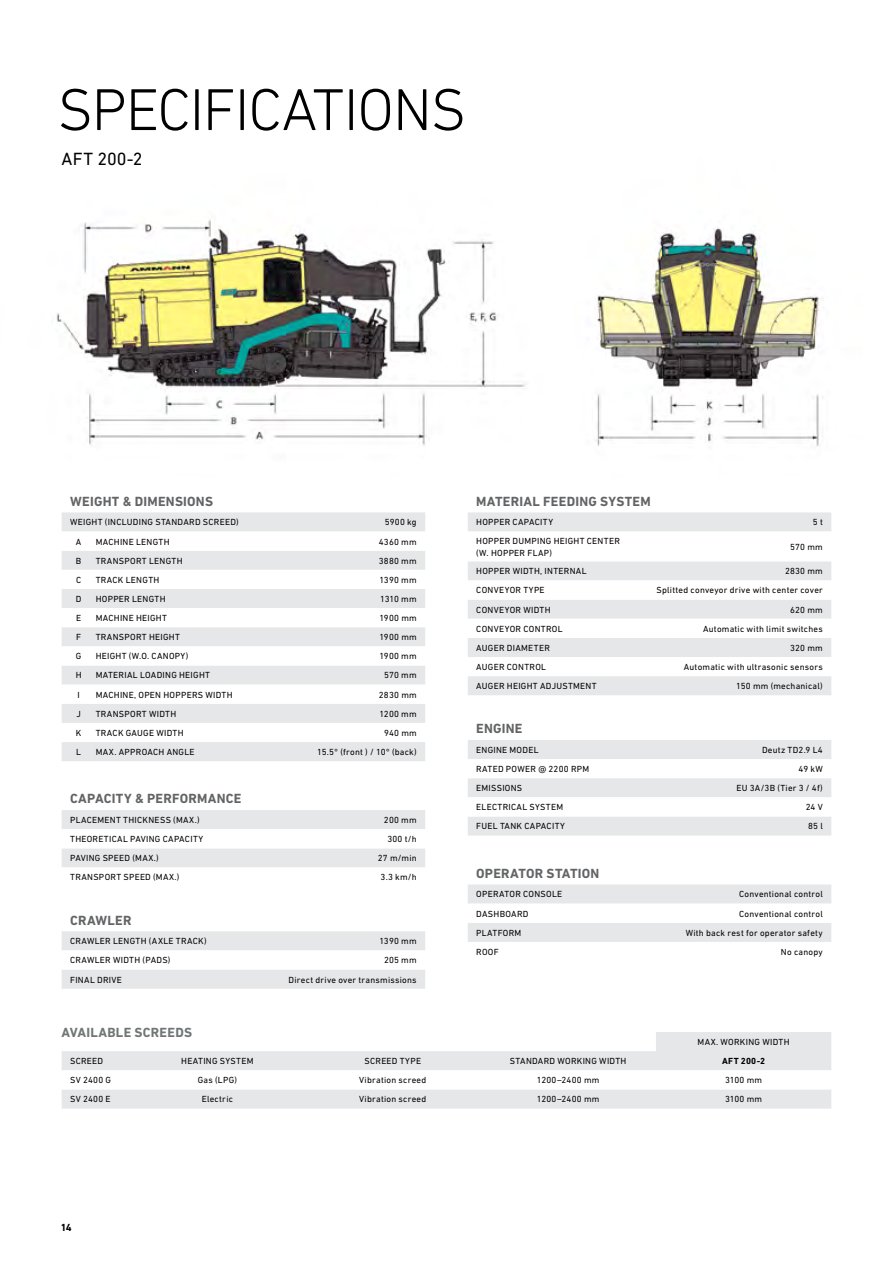
<style>
.page{position:relative;width:893px;height:1263px;background:#fff}
.page>*{position:absolute;margin:0;border:0;box-sizing:border-box;transform-origin:0 0}
.t1{font:300 60px "DIN Next LT Pro";letter-spacing:-.02em;color:#000}
.t2{font:18px "DIN Next LT Pro";letter-spacing:.005em;color:#000}
.t3{font:700 13.5px "DIN Next LT Pro";letter-spacing:.02em;color:#636466}
.t4{font:700 13.5px "DIN Next LT Pro";letter-spacing:.02em;color:#707575}
.t5{font:700 10.5px "DIN Next LT Pro";color:#000}
.t6{font:9px/12px "DIN Next LT Pro";letter-spacing:.03em;color:#000}
.t7{font:700 9px "DIN Next LT Pro";color:#000}
</style>
<div class="page">
<img style="left:56px;top:219px;width:767px;height:228px">
<svg style="left:468px;top:740px;width:363px;height:96px"></svg>
<svg style="left:62px;top:931px;width:363px;height:58px"></svg>
<svg style="left:468px;top:884px;width:363px;height:58px"></svg>
<svg style="left:62px;top:810px;width:363px;height:57px"></svg>
<div style="left:62px;top:512px;width:363px;height:249px;background:#e6e7e8"></div>
<svg style="left:62px;top:531px;width:363px;height:211px"></svg>
<div style="left:468px;top:512px;width:363px;height:183px;background:#e6e7e8"></div>
<svg style="left:468px;top:531px;width:363px;height:145px"></svg>
<svg style="left:62px;top:1032px;width:769px;height:76px;fill:#e6e7e8"></svg>
<svg style="left:62px;top:1070px;width:769px;height:19px"></svg>
<h1 class="t1" style="left:57px;top:75px;width:403px">SPECIFICATIONS</h1>
<h2 class="t2" style="left:62px;top:148px;width:83px">AFT 200-2</h2>
<h3 class="t3" style="left:70px;top:493px;width:144px">WEIGHT &amp; DIMENSIONS</h3>
<p class="t6" style="left:70px;top:516px;width:170px">WEIGHT (INCLUDING STANDARD SCREED)</p>
<p class="t6" style="left:385px;top:516px;width:33px">5900 KG</p>
<p class="t6" style="left:76px;top:535px;width:7px">A</p>
<p class="t6" style="left:96px;top:535px;width:75px">MACHINE LENGTH</p>
<p class="t6" style="left:379px;top:535px;width:40px">4360 MM</p>
<p class="t6" style="left:76px;top:554px;width:7px">B</p>
<p class="t6" style="left:96px;top:554px;width:88px">TRANSPORT LENGTH</p>
<p class="t6" style="left:379px;top:554px;width:40px">3880 MM</p>
<p class="t6" style="left:76px;top:574px;width:6px">C</p>
<p class="t6" style="left:96px;top:574px;width:65px">TRACK LENGTH</p>
<p class="t6" style="left:379px;top:574px;width:39px">1390 MM</p>
<p class="t6" style="left:76px;top:593px;width:6px">D</p>
<p class="t6" style="left:96px;top:593px;width:72px">HOPPER LENGTH</p>
<p class="t6" style="left:380px;top:593px;width:38px">1310 MM</p>
<p class="t6" style="left:76px;top:612px;width:5px">E</p>
<p class="t6" style="left:96px;top:612px;width:71px">MACHINE HEIGHT</p>
<p class="t6" style="left:379px;top:612px;width:39px">1900 MM</p>
<p class="t6" style="left:76px;top:631px;width:7px">F</p>
<p class="t6" style="left:96px;top:631px;width:84px">TRANSPORT HEIGHT</p>
<p class="t6" style="left:379px;top:631px;width:39px">1900 MM</p>
<p class="t6" style="left:76px;top:650px;width:6px">G</p>
<p class="t6" style="left:96px;top:650px;width:94px">H EIGHT (W.O. CANOPY)</p>
<p class="t6" style="left:379px;top:650px;width:39px">1900 MM</p>
<p class="t6" style="left:76px;top:669px;width:6px">H</p>
<p class="t6" style="left:96px;top:669px;width:7px">MAT</p>
<p class="t6" style="left:113px;top:669px;width:96px">ERIAL LOADING H EIGHT</p>
<p class="t6" style="left:384px;top:669px;width:34px">570 MM</p>
<p class="t6" style="left:78px;top:688px;width:2px">I</p>
<p class="t6" style="left:96px;top:688px;width:139px">MACHINE, OPEN HOPPERS WIDTH</p>
<p class="t6" style="left:379px;top:688px;width:39px">2830 MM</p>
<p class="t6" style="left:76px;top:707px;width:5px">J</p>
<p class="t6" style="left:96px;top:707px;width:82px">TRANSPORT WIDTH</p>
<p class="t6" style="left:379px;top:707px;width:39px">1200 MM</p>
<p class="t6" style="left:76px;top:727px;width:6px">K</p>
<p class="t6" style="left:96px;top:727px;width:89px">TRACK GAUGE WIDTH</p>
<p class="t6" style="left:384px;top:727px;width:34px">940 MM</p>
<p class="t6" style="left:76px;top:746px;width:5px">L</p>
<p class="t6" style="left:96px;top:746px;width:30px">MAX. APP</p>
<p class="t6" style="left:136px;top:746px;width:60px">ROACH ANGLE</p>
<p class="t6" style="left:317px;top:746px;width:101px">15.5° (FRONT ) / 10° (BACK)</p>
<h3 class="t3" style="left:70px;top:791px;width:173px">CAPACITY &amp; PERFORMANCE</h3>
<p class="t6" style="left:70px;top:814px;width:131px">PLACEM ENT THICKNESS (MAX.)</p>
<p class="t6" style="left:384px;top:814px;width:34px">200 MM</p>
<p class="t6" style="left:70px;top:833px;width:105px">THEORETICAL PAVING CAPA</p>
<p class="t6" style="left:185px;top:833px;width:20px">CITY</p>
<p class="t6" style="left:387px;top:833px;width:31px">300 T/H</p>
<p class="t6" style="left:70px;top:852px;width:90px">PAVING SPEED (MAX.)</p>
<p class="t6" style="left:378px;top:852px;width:40px">27 M/MIN</p>
<p class="t6" style="left:70px;top:871px;width:111px">TRANSPORT SPEED (MAX.)</p>
<p class="t6" style="left:381px;top:871px;width:38px">3.3 KM/H</p>
<h3 class="t3" style="left:70px;top:912px;width:63px">CRAWLER</h3>
<p class="t6" style="left:70px;top:935px;width:138px">CRAWLER LENGTH (AXLE TRACK)</p>
<p class="t6" style="left:379px;top:935px;width:39px">1390 MM</p>
<p class="t6" style="left:70px;top:954px;width:102px">CRAWLER WIDTH (PADS)</p>
<p class="t6" style="left:384px;top:954px;width:34px">205 MM</p>
<p class="t6" style="left:70px;top:973px;width:53px">FINAL DRIVE</p>
<p class="t6" style="left:289px;top:973px;width:130px">DIRECT DRIVE OVER TRANSMISSIONS</p>
<h3 class="t4" style="left:62px;top:1024px;width:132px">AVAILABLE SCREEDS</h3>
<h3 class="t3" style="left:476px;top:493px;width:176px">MATERIAL FEEDING SYSTEM</h3>
<p class="t6" style="left:476px;top:516px;width:49px">HOPPER CAPA</p>
<p class="t6" style="left:535px;top:516px;width:20px">CITY</p>
<p class="t6" style="left:813px;top:516px;width:11px">5 T</p>
<p class="t6" style="left:476px;top:535px;width:145px">HOPPER DUMPING HEIGHT CENTER (W. HOPPER FLAP)</p>
<p class="t6" style="left:790px;top:541px;width:34px">570 MM</p>
<p class="t6" style="left:476px;top:565px;width:112px">HOPPER WIDTH, INTERNAL</p>
<p class="t6" style="left:785px;top:565px;width:39px">2830 MM</p>
<p class="t6" style="left:476px;top:584px;width:70px">CONVEYOR TYPE</p>
<p class="t6" style="left:656px;top:584px;width:168px">SPLITTED CONVEYOR DRIVE WITH CENTER COVER</p>
<p class="t6" style="left:476px;top:603px;width:76px">CONVEYOR WIDTH</p>
<p class="t6" style="left:790px;top:603px;width:34px">620 MM</p>
<p class="t6" style="left:476px;top:622px;width:88px">CONVEYOR CONTROL</p>
<p class="t6" style="left:703px;top:622px;width:121px">AUTOMATIC WITH LIMIT SWITCHES</p>
<p class="t6" style="left:476px;top:642px;width:75px">AUGER DIAM ETER</p>
<p class="t6" style="left:790px;top:642px;width:34px">320 MM</p>
<p class="t6" style="left:476px;top:661px;width:71px">AUGER CONTROL</p>
<p class="t6" style="left:684px;top:661px;width:140px">AUTOMATIC WITH ULTRASONIC SENSORS</p>
<p class="t6" style="left:476px;top:680px;width:120px">AUGER HEIGHT ADJUSTM ENT</p>
<p class="t6" style="left:736px;top:680px;width:88px">150 MM (MECHANICAL)</p>
<h3 class="t3" style="left:476px;top:721px;width:48px">ENGINE</h3>
<p class="t6" style="left:476px;top:744px;width:64px">ENGINE MODEL</p>
<p class="t6" style="left:762px;top:744px;width:62px">DEUTZ TD2.9 L4</p>
<p class="t6" style="left:476px;top:763px;width:7px">RAT</p>
<p class="t6" style="left:493px;top:763px;width:91px">ED POWER @ 2200 RPM</p>
<p class="t6" style="left:799px;top:763px;width:26px">49 KW</p>
<p class="t6" style="left:476px;top:782px;width:48px">EM ISSIONS</p>
<p class="t6" style="left:736px;top:782px;width:88px">EU 3A/3B (TIER 3 / 4F)</p>
<p class="t6" style="left:476px;top:801px;width:87px">ELECTRICAL SYSTEM</p>
<p class="t6" style="left:806px;top:801px;width:18px">24 V</p>
<p class="t6" style="left:476px;top:820px;width:60px">FUEL TANK CAPA</p>
<p class="t6" style="left:547px;top:820px;width:20px">CITY</p>
<p class="t6" style="left:808px;top:820px;width:16px">85 L</p>
<h3 class="t3" style="left:476px;top:865px;width:125px">OPERATOR STATION</h3>
<p class="t6" style="left:476px;top:888px;width:88px">OPERATOR CONSOLE</p>
<p class="t6" style="left:739px;top:888px;width:85px">CONVENTIONAL CONTROL</p>
<p class="t6" style="left:476px;top:907px;width:54px">DASHBOARD</p>
<p class="t6" style="left:739px;top:907px;width:85px">CONVENTIONAL CONTROL</p>
<p class="t6" style="left:476px;top:926px;width:45px">PLATFORM</p>
<p class="t6" style="left:686px;top:926px;width:139px">WITH BACK REST FOR OPERATOR SAFETY</p>
<p class="t6" style="left:476px;top:946px;width:22px">ROOF</p>
<p class="t6" style="left:781px;top:946px;width:43px">NO CANOPY</p>
<p class="t6" style="left:697px;top:1036px;width:94px">MAX. WORKING WIDTH</p>
<p class="t6" style="left:70px;top:1055px;width:35px">SCREED</p>
<p class="t6" style="left:181px;top:1055px;width:72px">HEATING SYSTEM</p>
<p class="t6" style="left:364px;top:1055px;width:58px">SCREED TYPE</p>
<p class="t6" style="left:510px;top:1055px;width:118px">STANDARD WORKING WIDTH</p>
<p class="t7" style="left:722px;top:1056px;width:45px">AFT 200-2</p>
<p class="t6" style="left:70px;top:1074px;width:41px">SV 2400 G</p>
<p class="t6" style="left:198px;top:1074px;width:41px">GAS (LPG)</p>
<p class="t6" style="left:359px;top:1074px;width:69px">VIBRATION SCREED</p>
<p class="t6" style="left:537px;top:1074px;width:64px">1200–2400 MM</p>
<p class="t6" style="left:725px;top:1074px;width:39px">3100 MM</p>
<p class="t6" style="left:70px;top:1093px;width:41px">SV 2400 E</p>
<p class="t6" style="left:202px;top:1093px;width:33px">ELECTRIC</p>
<p class="t6" style="left:359px;top:1093px;width:69px">VIBRATION SCREED</p>
<p class="t6" style="left:537px;top:1093px;width:64px">1200–2400 MM</p>
<p class="t6" style="left:725px;top:1093px;width:39px">3100 MM</p>
<p class="t5" style="left:62px;top:1221px;width:12px">14</p>
</div>
